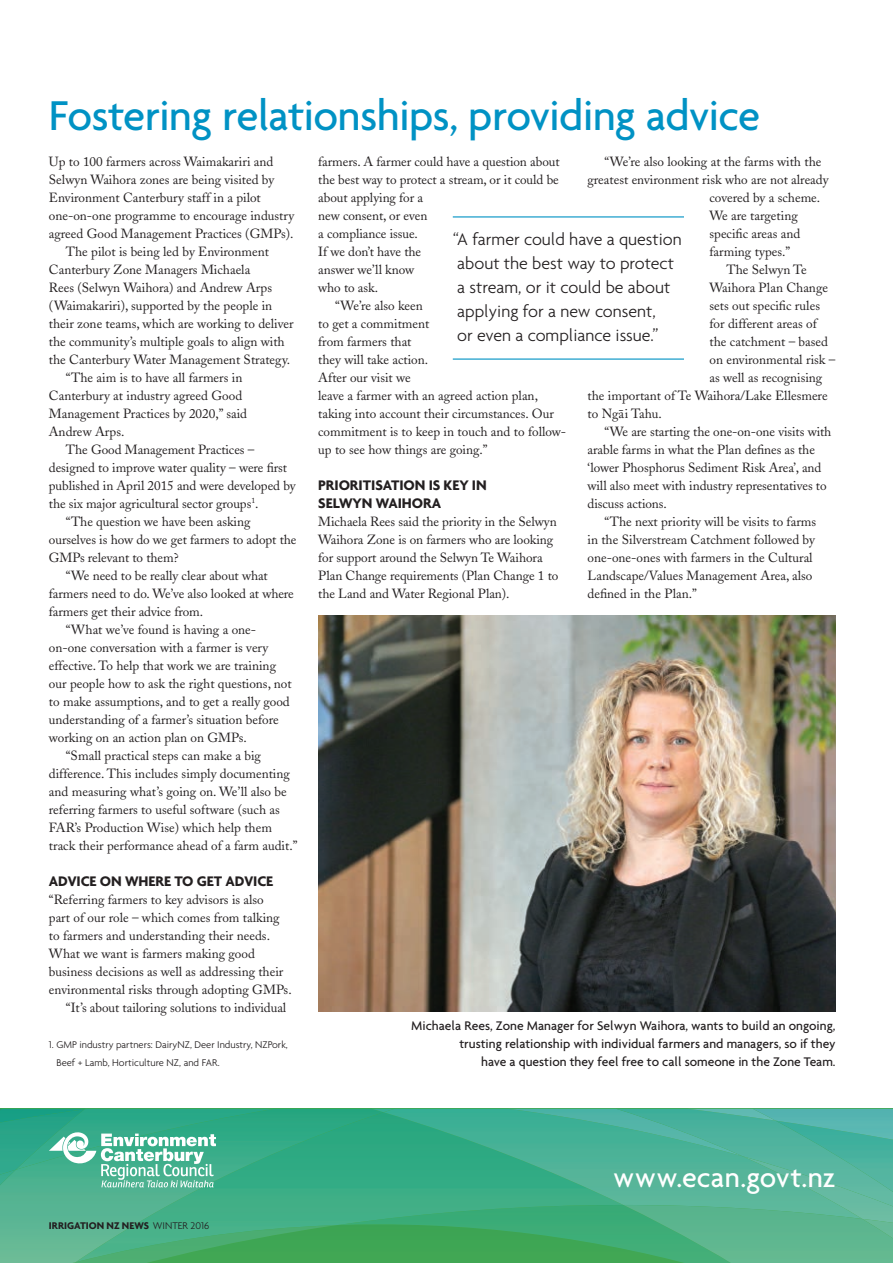
<style>
.page{position:relative;width:893px;height:1263px;background:#fff}
.page>*{position:absolute;margin:0;border:0;box-sizing:border-box;transform-origin:0 0}
.Headlines_-_Smaller{font:500 45px "Agenda";letter-spacing:-.02em;color:#0092c4}
.t1{font:500 30px "Agenda";letter-spacing:.005em;color:#fff}
.Quotes{font:300 18px/24px "Agenda";color:#231f20}
.Subheads_in_Copy{font:700 15px/18px "Agenda";letter-spacing:-.005em;color:#231f20}
.t2{font:500 13.5px/18px "Agenda";color:#231f20;text-align:right}
.Body_Copy{font:13.2px/18px "Adobe Caslon";color:#231f20}
.Body_Copy_-_First_Pa{font:13.2px/18px "Adobe Caslon";color:#231f20}
.t3{font:300 10.5px/18px "Agenda";color:#231f20}
.t4{font:700 10.5px "Agenda";color:#231f20}
.s1{font-weight:300}
</style>
<div class="page">
<img style="left:383px;top:1219px;width:240px;height:43px">
<img style="left:0;top:1109px;width:383px;height:154px">
<img style="left:84px;top:1109px;width:191px;height:61px">
<img style="left:0;top:1179px;width:16px;height:21px">
<img style="left:0;top:1125px;width:84px;height:54px">
<img style="left:0;top:1109px;width:85px;height:16px">
<svg style="left:0;top:1109px;width:2px;height:13px"></svg>
<img style="left:623px;top:1219px;width:270px;height:44px">
<img style="left:383px;top:1109px;width:359px;height:110px">
<img style="left:507px;top:1109px;width:109px;height:47px">
<img style="left:371px;top:1109px;width:24px;height:3px">
<img style="left:862px;top:1223px;width:31px;height:15px">
<img style="left:742px;top:1206px;width:151px;height:17px">
<img style="left:616px;top:1109px;width:277px;height:97px">
<img style="left:687px;top:1109px;width:66px;height:11px">
<img style="left:775px;top:1140px;width:118px;height:52px">
<img style="left:753px;top:1109px;width:140px;height:31px">
<svg style="left:49px;top:1132px;width:167px;height:55px"></svg>
<img style="left:318px;top:616px;width:518px;height:396px">
<hr style="left:453px;top:216px;width:231px;height:1px;background:#0092c4">
<hr style="left:453px;top:358px;width:231px;height:2px;background:#0092c4">
<p class="Headlines_-_Smaller" style="left:49px;top:88px;width:713px">Fostering relationships, providing advice</p>
<p class="Body_Copy_-_First_Pa" style="left:49px;top:152px;width:247px">Up to 100 farmers across Waimakariri and Selwyn Waihora zones are being visited by Environment Canterbury staff in a pilot one-on-one programme to encourage industry agreed Good Management Practices (GMPs).</p>
<p class="Body_Copy" style="left:49px;top:242px;width:246px;text-indent:17px">The pilot is being led by Environment Canterbury Zone Managers Michaela<br>Rees (Selwyn Waihora) and Andrew Arps (Waimakariri), supported by the people in their zone teams, which are working to deliver the community’s multiple goals to align with the Canterbury Water Management Strategy.</p>
<p class="Body_Copy" style="left:49px;top:368px;width:200px;text-indent:17px">“The aim is to have all farmers in<br>Canterbury at industry agreed Good<br>Management Practices by 2020,” said<br>Andrew Arps.</p>
<p class="Body_Copy" style="left:49px;top:440px;width:248px;text-indent:17px">The Good Management Practices – designed to improve water quality – were first published in April 2015 and were developed by the six major agricultural sector groups<sup>1</sup>.</p>
<p class="Body_Copy" style="left:49px;top:512px;width:249px;text-indent:17px">“The question we have been asking ourselves is how do we get farmers to adopt the<br>GMPs relevant to them?</p>
<p class="Body_Copy" style="left:49px;top:566px;width:246px;text-indent:17px">“We need to be really clear about what farmers need to do. We’ve also looked at where farmers get their advice from.</p>
<p class="Body_Copy" style="left:49px;top:620px;width:244px;text-indent:17px">“What we’ve found is having a one&shy;on-one conversation with a farmer is very effective. To help that work we are training our people how to ask the right questions, not to make assumptions, and to get a really good understanding of a farmer’s situation before working on an action plan on GMPs.</p>
<p class="Body_Copy" style="left:49px;top:746px;width:250px;text-indent:17px">“Small practical steps can make a big difference. This includes simply documenting and measuring what’s going on. We’ll also be referring farmers to useful software (such as FAR’s Production Wise) which help them track their performance ahead of a farm audit.”</p>
<p class="Subheads_in_Copy" style="left:49px;top:871px;width:226px">ADVICE ON WHERE TO GET ADVICE</p>
<p class="Body_Copy_-_First_Pa" style="left:49px;top:890px;width:244px">“Referring farmers to key advisors is also<br>part of our role – which comes from talking to farmers and understanding their needs.<br>What we want is farmers making good business decisions as well as addressing their environmental risks through adopting GMPs.</p>
<p class="Body_Copy" style="left:66px;top:998px;width:222px">“It’s about tailoring solutions to individual</p>
<p class="Body_Copy" style="left:318px;top:152px;width:243px">farmers. A farmer could have a question about the best way to protect a stream, or it could be about applying for a<br>new consent, or even<br>a compliance issue.<br>If we don’t have the<br>answer we’ll know<br>who to ask.</p>
<p class="Body_Copy" style="left:318px;top:296px;width:250px;text-indent:17px">“We’re also keen<br>to get a commitment<br>from farmers that<br>they will take action.<br>After our visit we<br>leave a farmer with an agreed action plan, taking into account their circumstances. Our commitment is to keep in touch and to follow&shy;up to see how things are going.”</p>
<p class="Subheads_in_Copy" style="left:318px;top:475px;width:170px">PRIORITISATION IS KEY IN<br>SELWYN WAIHORA</p>
<p class="Body_Copy_-_First_Pa" style="left:318px;top:512px;width:242px">Michaela Rees said the priority in the Selwyn Waihora Zone is on farmers who are looking for support around the Selwyn Te Waihora Plan Change requirements (Plan Change 1 to the Land and Water Regional Plan).</p>
<p class="Body_Copy" style="left:604px;top:152px;width:218px">“We’re also looking at the farms with the</p>
<p class="Body_Copy" style="left:587px;top:170px;width:243px">greatest environment risk who are not already</p>
<p class="Body_Copy" style="left:709px;top:188px;width:112px">covered by a scheme.</p>
<p class="Body_Copy" style="left:709px;top:206px;width:90px">We are targeting</p>
<p class="Body_Copy" style="left:709px;top:224px;width:92px">specific areas and</p>
<p class="Body_Copy" style="left:709px;top:242px;width:82px">farming types.”</p>
<p class="Body_Copy" style="left:726px;top:260px;width:82px">The Selwyn Te</p>
<p class="Body_Copy" style="left:709px;top:278px;width:120px">Waihora Plan Change</p>
<p class="Body_Copy" style="left:709px;top:296px;width:112px">sets out specific rules</p>
<p class="Body_Copy" style="left:709px;top:314px;width:109px">for different areas of</p>
<p class="Body_Copy" style="left:709px;top:332px;width:120px">the catchment – based</p>
<p class="Body_Copy" style="left:709px;top:350px;width:127px">on environmental risk –</p>
<p class="Body_Copy" style="left:709px;top:368px;width:114px">as well as recognising</p>
<p class="Body_Copy" style="left:587px;top:386px;width:242px">the important of Te Waihora/Lake Ellesmere</p>
<p class="Body_Copy" style="left:587px;top:404px;width:76px">to Nga-i Tahu.</p>
<p class="Body_Copy" style="left:587px;top:422px;width:245px;text-indent:17px">“We are starting the one-on-one visits with arable farms in what the Plan defines as the ‘lower Phosphorus Sediment Risk Area’, and will also meet with industry representatives to discuss actions.</p>
<p class="Body_Copy" style="left:587px;top:512px;width:230px;text-indent:17px">“The next priority will be visits to farms in the Silverstream Catchment followed by one-one-ones with farmers in the Cultural Landscape/Values Management Area, also defined in the Plan.”</p>
<p class="Quotes" style="left:453px;top:226px;width:231px">“A farmer could have a question about the best way to protect a stream, or it could be about applying for a new consent,<br>or even a compliance issue.”</p>
<p class="t3" style="left:56px;top:1035px;width:233px;text-indent:-8px">1. GMP industry partners: DairyNZ, Deer Industry, NZPork,<br>Beef + Lamb, Horticulture NZ, and FAR.</p>
<p class="t4" style="left:49px;top:1219px;width:162px">IRRIGATION NZ NEWS <span class="s1">WINTER 2016</span></p>
<p class="t2" style="left:411px;top:1016px;width:426px">Michaela Rees, Zone Manager for Selwyn Waihora, wants to build an ongoing, trusting relationship with individual farmers and managers, so if they<br>have a question they feel free to call someone in the Zone Team.</p>
<h2 class="t1" style="left:613px;top:1159px;width:224px">www.ecan.govt.nz</h2>
</div>
